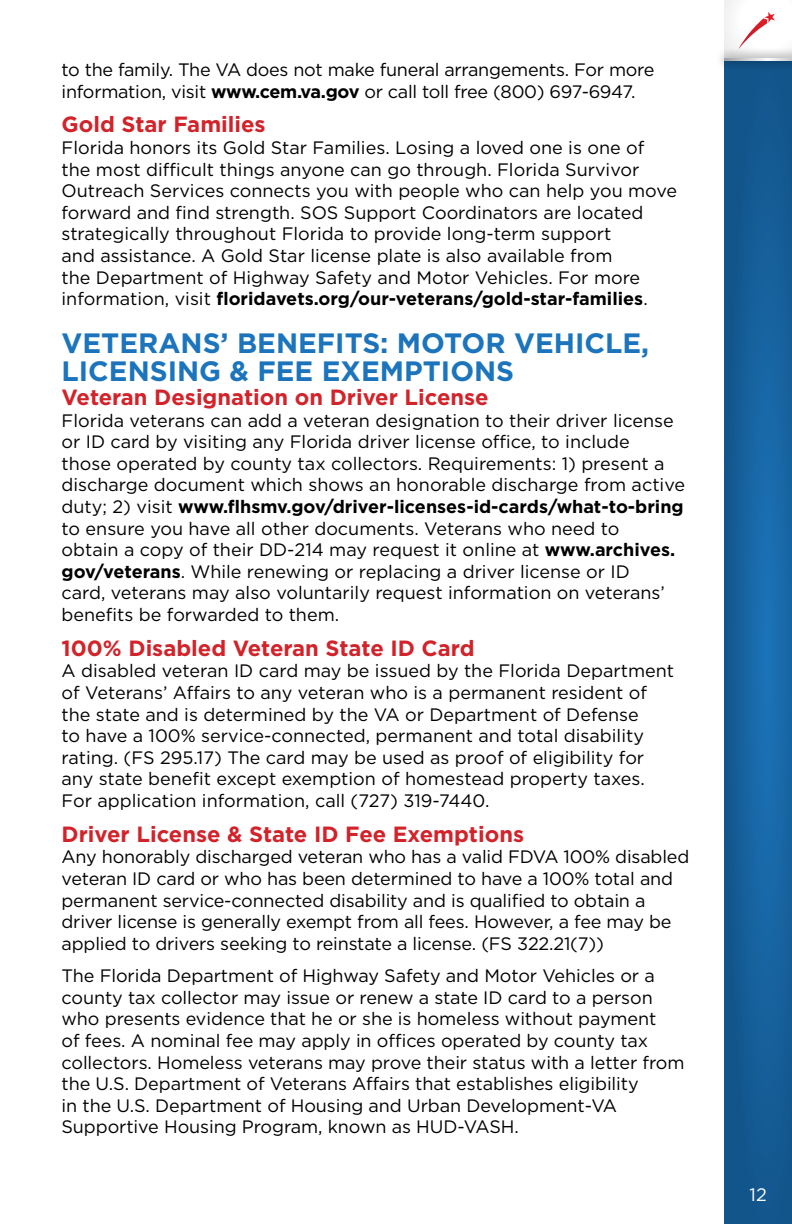
<style>
.page{position:relative;width:792px;height:1224px;background:#fff}
.page>*{position:absolute;margin:0;border:0;box-sizing:border-box;transform-origin:0 0}
.t1{font:700 28px/28px "Gotham";color:#1c75bc}
.t2{font:700 22px "Gotham";color:#d2232a}
.t3{font:18px/21.6px "Gotham";letter-spacing:-.005em;color:#000}
.t4{font:18px "Gotham";color:#fff}
.s1{font-weight:700}
</style>
<div class="page">
<svg style="left:724px;top:71px;width:68px;height:1153px;background:#155f9a"></svg>
<div style="left:724px;top:0;width:68px;height:59px;background:linear-gradient(to right,#f7f8f8,#fff)"></div>
<div style="left:715px;top:48px;width:77px;height:23px;background:#000;opacity:.75"></div>
<svg style="left:724px;top:58px;width:68px;height:3px"></svg>
<svg style="left:739px;top:12px;width:36px;height:37px"></svg>
<p class="t3" style="left:62px;top:58px;width:594px">to the family. The VA does not make funeral arrangements. For more information, visit <span class="s1">www.cem.va.gov</span> or call toll free (800) 697-6947.</p>
<p class="t2" style="left:62px;top:110px;width:206px">Gold Star Families</p>
<p class="t3" style="left:62px;top:136px;width:617px">Florida honors its Gold Star Families. Losing a loved one is one of the most difficult things anyone can go through. Florida Survivor Outreach Services connects you with people who can help you move forward and find strength. SOS Support Coordinators are located strategically throughout Florida to provide long-term support<br>and assistance. A Gold Star license plate is also available from<br>the Department of Highway Safety and Motor Vehicles. For more information, visit <span class="s1">floridavets.org/our-veterans/gold-star-families</span>.</p>
<h1 class="t1" style="left:62px;top:329px;width:589px">VETERANS’ BENEFITS: MOTOR VEHICLE,<br>LICENSING &amp; FEE EXEMPTIONS</h1>
<p class="t2" style="left:62px;top:383px;width:429px">Veteran Designation on Driver License</p>
<p class="t3" style="left:62px;top:409px;width:625px">Florida veterans can add a veteran designation to their driver license or ID card by visiting any Florida driver license office, to include<br>those operated by county tax collectors. Requirements: 1) present a discharge document which shows an honorable discharge from active duty; 2) visit <span class="s1">www.flhsmv.gov/driver-licenses-id-cards/what-to-bring </span>to ensure you have all other documents. Veterans who need to<br>obtain a copy of their DD-214 may request it online at <span class="s1">www.archives. gov/veterans</span>. While renewing or replacing a driver license or ID<br>card, veterans may also voluntarily request information on veterans’ benefits be forwarded to them.</p>
<p class="t2" style="left:62px;top:633px;width:415px">100% Disabled Veteran State ID Card</p>
<p class="t3" style="left:62px;top:660px;width:614px">A disabled veteran ID card may be issued by the Florida Department of Veterans’ Affairs to any veteran who is a permanent resident of the state and is determined by the VA or Department of Defense<br>to have a 100% service-connected, permanent and total disability rating. (FS 295.17) The card may be used as proof of eligibility for any state benefit except exemption of homestead property taxes.<br>For application information, call (727) 319-7440.</p>
<p class="t2" style="left:62px;top:819px;width:464px">Driver License &amp; State ID Fee Exemptions</p>
<p class="t3" style="left:62px;top:846px;width:629px">Any honorably discharged veteran who has a valid FDVA 100% disabled veteran ID card or who has been determined to have a 100% total and permanent service-connected disability and is qualified to obtain a driver license is generally exempt from all fees. However, a fee may be applied to drivers seeking to reinstate a license. (FS 322.21(7))</p>
<p class="t3" style="left:62px;top:965px;width:624px">The Florida Department of Highway Safety and Motor Vehicles or a county tax collector may issue or renew a state ID card to a person who presents evidence that he or she is homeless without payment<br>of fees. A nominal fee may apply in offices operated by county tax collectors. Homeless veterans may prove their status with a letter from the U.S. Department of Veterans Affairs that establishes eligibility<br>in the U.S. Department of Housing and Urban Development-VA Supportive Housing Program, known as HUD-VASH.</p>
<p class="t4" style="left:750px;top:1183px;width:19px">12</p>
</div>
